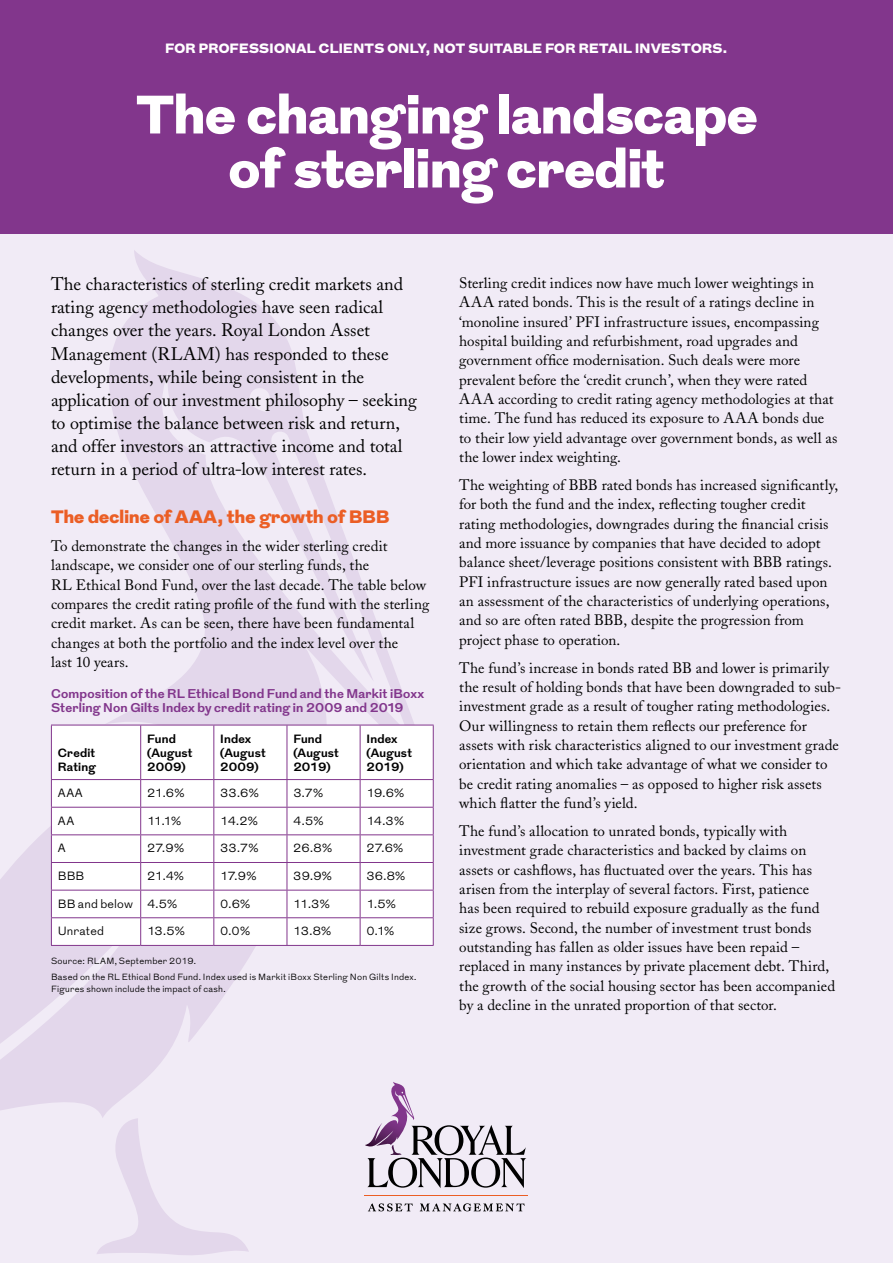
<style>
.page{position:relative;width:893px;height:1263px;background:#f1ebf6}
.page>*{position:absolute;margin:0;border:0;box-sizing:border-box;transform-origin:0 0}
.t1{font:900 54px/54px "Grot";letter-spacing:.005em;color:#fff;text-align:center}
.t2{font:18px/23.1px "Adobe Caslon";color:#000}
.t3{font:900 18px "Grot";letter-spacing:.015em;color:#eb5e25}
.t4{font:15px/19.4px "Adobe Caslon";letter-spacing:.005em;color:#000}
.t5{font:900 13.5px "Grot";letter-spacing:.03em;color:#fff}
.t6{font:700 12.75px/14px "Grot";letter-spacing:.015em;color:#82368c}
.t7{font:300 12px "Grot";letter-spacing:.005em;color:#000}
.t8{font:700 12px/14.2px "Grot";letter-spacing:.015em;color:#000}
.t9{font:300 9px/15.9px "Grot";letter-spacing:.025em;color:#000}
</style>
<div class="page">
<div style="left:0;top:0;width:893px;height:234px;background:#82368c"></div>
<svg style="left:0;top:250px;width:427px;height:1005px"></svg>
<div style="left:52px;top:726px;width:381px;height:219px;background:#fff"></div>
<hr style="left:51px;top:725px;width:90px;height:1px;background:#82368c">
<hr style="left:51px;top:725px;width:1px;height:54px;background:#82368c">
<hr style="left:141px;top:725px;width:73px;height:1px;background:#82368c">
<hr style="left:140px;top:725px;width:1px;height:54px;background:#82368c">
<hr style="left:214px;top:725px;width:73px;height:1px;background:#82368c">
<hr style="left:213px;top:725px;width:1px;height:54px;background:#82368c">
<hr style="left:287px;top:725px;width:73px;height:1px;background:#82368c">
<hr style="left:287px;top:725px;width:1px;height:54px;background:#82368c">
<hr style="left:360px;top:725px;width:74px;height:1px;background:#82368c">
<hr style="left:360px;top:725px;width:1px;height:54px;background:#82368c">
<hr style="left:433px;top:725px;width:1px;height:54px;background:#82368c">
<hr style="left:51px;top:779px;width:90px;height:1px;background:#82368c">
<hr style="left:141px;top:779px;width:73px;height:1px;background:#82368c">
<hr style="left:214px;top:779px;width:73px;height:1px;background:#82368c">
<hr style="left:287px;top:779px;width:73px;height:1px;background:#82368c">
<hr style="left:360px;top:779px;width:74px;height:1px;background:#82368c">
<hr style="left:51px;top:807px;width:90px;height:1px;background:#82368c">
<hr style="left:141px;top:807px;width:73px;height:1px;background:#82368c">
<hr style="left:214px;top:807px;width:73px;height:1px;background:#82368c">
<hr style="left:287px;top:807px;width:73px;height:1px;background:#82368c">
<hr style="left:360px;top:807px;width:74px;height:1px;background:#82368c">
<hr style="left:51px;top:834px;width:90px;height:1px;background:#82368c">
<hr style="left:141px;top:834px;width:73px;height:1px;background:#82368c">
<hr style="left:214px;top:834px;width:73px;height:1px;background:#82368c">
<hr style="left:287px;top:834px;width:73px;height:1px;background:#82368c">
<hr style="left:360px;top:834px;width:74px;height:1px;background:#82368c">
<hr style="left:51px;top:862px;width:90px;height:1px;background:#82368c">
<hr style="left:141px;top:862px;width:73px;height:1px;background:#82368c">
<hr style="left:214px;top:862px;width:73px;height:1px;background:#82368c">
<hr style="left:287px;top:862px;width:73px;height:1px;background:#82368c">
<hr style="left:360px;top:862px;width:74px;height:1px;background:#82368c">
<hr style="left:51px;top:890px;width:90px;height:1px;background:#82368c">
<hr style="left:141px;top:890px;width:73px;height:1px;background:#82368c">
<hr style="left:214px;top:890px;width:73px;height:1px;background:#82368c">
<hr style="left:287px;top:890px;width:73px;height:1px;background:#82368c">
<hr style="left:360px;top:890px;width:74px;height:1px;background:#82368c">
<hr style="left:51px;top:917px;width:90px;height:1px;background:#82368c">
<svg style="left:51px;top:780px;width:1px;height:165px"></svg>
<hr style="left:141px;top:917px;width:73px;height:1px;background:#82368c">
<svg style="left:140px;top:780px;width:1px;height:165px"></svg>
<hr style="left:214px;top:917px;width:73px;height:1px;background:#82368c">
<svg style="left:213px;top:780px;width:1px;height:165px"></svg>
<hr style="left:287px;top:917px;width:73px;height:1px;background:#82368c">
<svg style="left:287px;top:780px;width:1px;height:165px"></svg>
<hr style="left:360px;top:917px;width:74px;height:1px;background:#82368c">
<svg style="left:360px;top:780px;width:1px;height:165px"></svg>
<svg style="left:433px;top:780px;width:1px;height:165px"></svg>
<hr style="left:51px;top:945px;width:90px;height:1px;background:#82368c">
<hr style="left:141px;top:945px;width:73px;height:1px;background:#82368c">
<hr style="left:214px;top:945px;width:73px;height:1px;background:#82368c">
<hr style="left:287px;top:945px;width:73px;height:1px;background:#82368c">
<hr style="left:360px;top:945px;width:74px;height:1px;background:#82368c">
<hr style="left:365px;top:1195px;width:163px;height:1px;background:#eb5e25">
<svg style="left:368px;top:1203px;width:45px;height:8px"></svg>
<svg style="left:420px;top:1203px;width:105px;height:8px"></svg>
<svg style="left:365px;top:1082px;width:161px;height:106px"></svg>
<p class="t5" style="left:166px;top:38px;width:563px">FOR PROFESSIONAL CLIENTS ONLY, NOT SUITABLE FOR RETAIL INVESTORS.</p>
<h1 class="t1" style="left:136px;top:90px;width:622px">The changing landscape of sterling credit</h1>
<p class="t2" style="left:51px;top:273px;width:367px">The characteristics of sterling credit markets and rating agency methodologies have seen radical changes over the years. Royal London Asset Management (RLAM) has responded to these developments, while being consistent in the application of our investment philosophy – seeking to optimise the balance between risk and return, and offer investors an attractive income and total return in a period of ultra-low interest rates.</p>
<p class="t3" style="left:51px;top:504px;width:340px">The decline of AAA, the growth of BBB</p>
<p class="t4" style="left:51px;top:536px;width:380px">To demonstrate the changes in the wider sterling credit landscape, we consider one of our sterling funds, the<br>RL Ethical Bond Fund, over the last decade. The table below compares the credit rating profile of the fund with the sterling credit market. As can be seen, there have been fundamental changes at both the portfolio and the index level over the<br>last 10 years.</p>
<p class="t6" style="left:51px;top:687px;width:375px">Composition of the RL Ethical Bond Fund and the Markit iBoxx<br>Sterling Non Gilts Index by credit rating in 2009 and 2019</p>
<p class="t8" style="left:58px;top:746px;width:39px">Credit<br>Rating</p>
<p class="t8" style="left:147px;top:732px;width:47px">Fund (August<br>2009)</p>
<p class="t8" style="left:220px;top:732px;width:47px">Index (August<br>2009)</p>
<p class="t8" style="left:293px;top:732px;width:47px">Fund (August<br>2019)</p>
<p class="t8" style="left:366px;top:732px;width:47px">Index (August<br>2019)</p>
<p class="t7" style="left:58px;top:785px;width:27px">AAA</p>
<p class="t7" style="left:147px;top:785px;width:39px">21.6%</p>
<p class="t7" style="left:220px;top:785px;width:40px">33.6%</p>
<p class="t7" style="left:293px;top:785px;width:31px">3.7%</p>
<p class="t7" style="left:366px;top:785px;width:39px">19.6%</p>
<p class="t7" style="left:58px;top:812px;width:18px">AA</p>
<p class="t7" style="left:147px;top:812px;width:36px">11.1%</p>
<p class="t7" style="left:220px;top:812px;width:39px">14.2%</p>
<p class="t7" style="left:293px;top:812px;width:32px">4.5%</p>
<p class="t7" style="left:366px;top:812px;width:39px">14.3%</p>
<p class="t7" style="left:58px;top:840px;width:9px">A</p>
<p class="t7" style="left:147px;top:840px;width:39px">27.9%</p>
<p class="t7" style="left:220px;top:840px;width:40px">33.7%</p>
<p class="t7" style="left:293px;top:840px;width:40px">26.8%</p>
<p class="t7" style="left:366px;top:840px;width:38px">27.6%</p>
<p class="t7" style="left:58px;top:868px;width:28px">BBB</p>
<p class="t7" style="left:147px;top:868px;width:38px">21.4%</p>
<p class="t7" style="left:220px;top:868px;width:38px">17.9%</p>
<p class="t7" style="left:293px;top:868px;width:40px">39.9%</p>
<p class="t7" style="left:366px;top:868px;width:40px">36.8%</p>
<p class="t7" style="left:58px;top:895px;width:121px">BB and below 4.5%</p>
<p class="t7" style="left:220px;top:895px;width:32px">0.6%</p>
<p class="t7" style="left:293px;top:895px;width:38px">11.3%</p>
<p class="t7" style="left:366px;top:895px;width:31px">1.5%</p>
<p class="t7" style="left:58px;top:923px;width:48px">Unrated</p>
<p class="t7" style="left:147px;top:923px;width:39px">13.5%</p>
<p class="t7" style="left:220px;top:923px;width:32px">0.0%</p>
<p class="t7" style="left:293px;top:923px;width:40px">13.8%</p>
<p class="t7" style="left:366px;top:923px;width:29px">0.1%</p>
<p class="t9" style="left:51px;top:953px;width:367px">Source: RLAM, September 2019.<br>Based on the RL Ethical Bond Fund. Index used is Markit iBoxx Sterling Non Gilts Index.</p>
<p class="t9" style="left:51px;top:981px;width:176px">Figures shown include the impact of cash.</p>
<p class="t4" style="left:459px;top:273px;width:380px">Sterling credit indices now have much lower weightings in AAA rated bonds. This is the result of a ratings decline in ‘monoline insured’ PFI infrastructure issues, encompassing hospital building and refurbishment, road upgrades and government office modernisation. Such deals were more prevalent before the ‘credit crunch’, when they were rated AAA according to credit rating agency methodologies at that time. The fund has reduced its exposure to AAA bonds due to their low yield advantage over government bonds, as well as the lower index weighting.</p>
<p class="t4" style="left:459px;top:475px;width:381px">The weighting of BBB rated bonds has increased significantly, for both the fund and the index, reflecting tougher credit rating methodologies, downgrades during the financial crisis and more issuance by companies that have decided to adopt balance sheet/leverage positions consistent with BBB ratings.<br>PFI infrastructure issues are now generally rated based upon an assessment of the characteristics of underlying operations, and so are often rated BBB, despite the progression from project phase to operation.</p>
<p class="t4" style="left:459px;top:658px;width:383px">The fund’s increase in bonds rated BB and lower is primarily the result of holding bonds that have been downgraded to sub&shy;investment grade as a result of tougher rating methodologies.<br>Our willingness to retain them reflects our preference for assets with risk characteristics aligned to our investment grade orientation and which take advantage of what we consider to be credit rating anomalies – as opposed to higher risk assets which flatter the fund’s yield.</p>
<p class="t4" style="left:459px;top:821px;width:377px">The fund’s allocation to unrated bonds, typically with investment grade characteristics and backed by claims on assets or cashflows, has fluctuated over the years. This has arisen from the interplay of several factors. First, patience<br>has been required to rebuild exposure gradually as the fund size grows. Second, the number of investment trust bonds outstanding has fallen as older issues have been repaid – replaced in many instances by private placement debt. Third, the growth of the social housing sector has been accompanied by a decline in the unrated proportion of that sector.</p>
</div>
